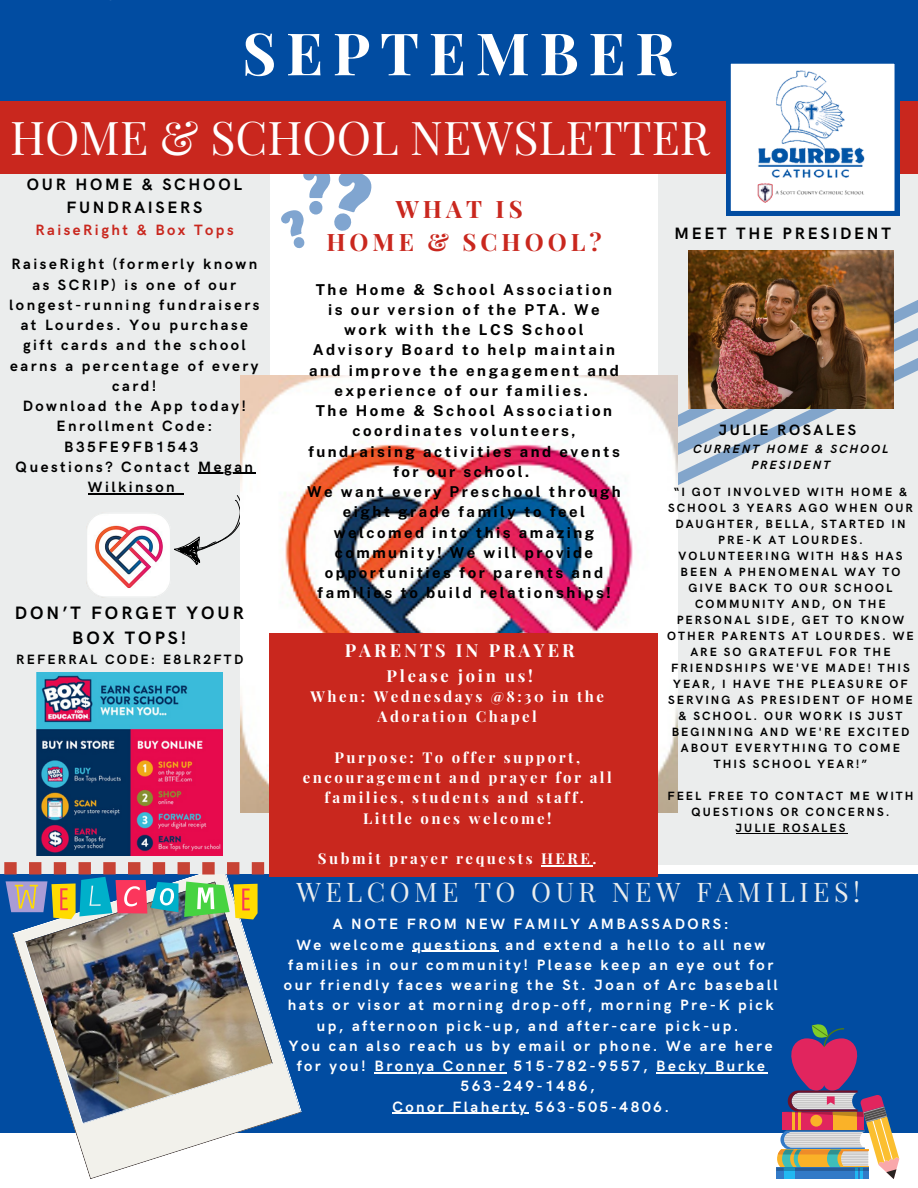
<style>
.page{position:relative;width:918px;height:1188px;background:#fff}
.page>*{position:absolute;margin:0;border:0;box-sizing:border-box;transform-origin:0 0}
.t1{font:700 58.5px "Playfair Display";letter-spacing:.165em;color:#fff}
.t2{font:46.5px "Playfair Display";color:#fff}
.t3{font:27px "Playfair Display";letter-spacing:.165em;color:#ebeded}
.t4{font:700 24px/32.7px "Playfair Display";letter-spacing:.165em;color:#c9271e;text-align:center}
.t5{font:700 18px/24.8px "HK Grotesk";letter-spacing:.165em;color:#000;text-align:center}
.t6{font:700 18px "Playfair Display";letter-spacing:.165em;color:#fff}
.t7{font:700 16.5px/22.5px "HK Grotesk";letter-spacing:.165em;color:#000;text-align:center}
.t8{font:700 16.5px "Playfair Display";letter-spacing:.165em;color:#fff}
.t9{font:700 15px/20.2px "Public Sans";letter-spacing:.165em;color:#000;text-align:center}
.t10{font:700 15px/20.2px "HK Grotesk";letter-spacing:.165em;color:#fff;text-align:center}
.t11{font:700 15px/20.2px "HK Grotesk";letter-spacing:.165em;color:#000;text-align:center}
.t12{font:700 15px/20.2px "Playfair Display";letter-spacing:.165em;color:#fff;text-align:center}
.t13{font:700 15px "HK Grotesk";letter-spacing:.165em;color:#c9271e}
.t14{font:700 13.5px "HK Grotesk";letter-spacing:.165em;color:#000}
.t15{font:700 12px/16px "HK Grotesk";letter-spacing:.165em;color:#000;text-align:center}
.t16{font:italic 700 12px/16px "HK Grotesk";letter-spacing:.165em;color:#000;text-align:center}
</style>
<div class="page">
<div style="left:658px;top:119px;width:260px;height:746px;background:#ebeded"></div>
<div style="left:0;top:0;width:918px;height:119px;background:#014ca1"></div>
<div style="left:0;top:875px;width:918px;height:258px;background:#014ca1"></div>
<svg style="left:12px;top:933px;width:252px;height:246px"></svg>
<img style="left:13px;top:874px;width:289px;height:250px">
<div style="left:0;top:137px;width:270px;height:737px;background:#ebeded"></div>
<svg style="left:281px;top:174px;width:90px;height:74px"></svg>
<div style="left:0;top:101px;width:918px;height:73px;background:#c9271e"></div>
<svg style="left:726px;top:63px;width:173px;height:152px"></svg>
<img style="left:744px;top:69px;width:137px;height:137px">
<img style="left:37px;top:672px;width:186px;height:183px">
<svg style="left:654px;top:309px;width:264px;height:188px"></svg>
<img style="left:688px;top:251px;width:205px;height:158px">
<svg style="left:776px;top:1024px;width:123px;height:155px"></svg>
<svg style="left:0;top:862px;width:264px;height:57px"></svg>
<img style="left:241px;top:376px;width:436px;height:436px">
<div style="left:270px;top:633px;width:388px;height:244px;background:#c9271e"></div>
<hr style="left:412px;top:951px;width:87px;height:1px;background:#fff">
<hr style="left:375px;top:1072px;width:132px;height:1px;background:#fff">
<hr style="left:656px;top:1072px;width:111px;height:1px;background:#fff">
<hr style="left:392px;top:1113px;width:137px;height:1px;background:#fff">
<hr style="left:198px;top:473px;width:58px;height:1px;background:#000">
<svg style="left:86px;top:488px;width:161px;height:110px"></svg>
<hr style="left:736px;top:833px;width:111px;height:1px;background:#000">
<hr style="left:541px;top:865px;width:52px;height:1px;background:#fff">
<p class="t1" style="left:242px;top:12px;width:435px">SEPTEMBER</p>
<p class="t2" style="left:10px;top:105px;width:702px">HOME &amp; SCHOOL NEWSLETTER</p>
<h3 class="t7" style="left:27px;top:174px;width:217px">OUR HOME &amp; SCHOOL<br>FUNDRAISERS</h3>
<p class="t13" style="left:35px;top:222px;width:200px">RaiseRight &amp; Box Tops</p>
<p class="t11" style="left:9px;top:255px;width:252px">RaiseRight (formerly known as SCRIP) is one of our longest-running fundraisers at Lourdes. You purchase gift cards and the school earns a percentage of every card!</p>
<h5 class="t11" style="left:23px;top:396px;width:225px">Download the App today!</h5>
<h6 class="t11" style="left:56px;top:417px;width:157px">Enrollment Code:<br>B35FE9FB1543</h6>
<p class="t11" style="left:16px;top:457px;width:175px">Questions? Contact</p>
<p class="t11" style="left:198px;top:457px;width:56px">Megan</p>
<p class="t11" style="left:88px;top:477px;width:88px">Wilkinson</p>
<p class="t5" style="left:15px;top:602px;width:230px">DON’T FORGET YOUR<br>BOX TOPS!</p>
<p class="t14" style="left:16px;top:652px;width:229px">REFERRAL CODE: E8LR2FTD</p>
<p class="t4" style="left:326px;top:192px;width:277px">WHAT IS<br>HOME &amp; SCHOOL?</p>
<p class="t9" style="left:309px;top:279px;width:311px">The Home &amp; School Association is our version of the PTA. We work with the LCS School<br>Advisory Board to help maintain and improve the engagement and experience of our families.</p>
<p class="t9" style="left:308px;top:401px;width:313px">The Home &amp; School Association coordinates volunteers, fundraising activities and events for our school.</p>
<p class="t9" style="left:307px;top:482px;width:315px">We want every Preschool through eight grade family to feel welcomed into this amazing community! We will provide opportunities for parents and families to build relationships!</p>
<h3 class="t6" style="left:345px;top:638px;width:231px">PARENTS IN PRAYER</h3>
<h3 class="t8" style="left:387px;top:664px;width:148px">Please join us!</h3>
<p class="t12" style="left:311px;top:686px;width:295px">When: Wednesdays @8:30 in the<br>Adoration Chapel</p>
<p class="t12" style="left:303px;top:747px;width:311px">Purpose: To offer support, encouragement and prayer for all families, students and staff.</p>
<p class="t12" style="left:363px;top:807px;width:190px">Little ones welcome!</p>
<p class="t12" style="left:318px;top:848px;width:280px">Submit prayer requests HERE.</p>
<h6 class="t7" style="left:675px;top:223px;width:218px">MEET THE PRESIDENT</h6>
<p class="t11" style="left:719px;top:420px;width:139px">JULIE ROSALES</p>
<p class="t16" style="left:693px;top:441px;width:197px">CURRENT HOME &amp; SCHOOL<br>PRESIDENT</p>
<p class="t15" style="left:667px;top:485px;width:248px">“I GOT INVOLVED WITH HOME &amp;<br>SCHOOL 3 YEARS AGO WHEN OUR<br>DAUGHTER, BELLA, STARTED IN<br>PRE-K AT LOURDES.<br>VOLUNTEERING WITH H&amp;S HAS<br>BEEN A PHENOMENAL WAY TO<br>GIVE BACK TO OUR SCHOOL<br>COMMUNITY AND, ON THE<br>PERSONAL SIDE, GET TO KNOW<br>OTHER PARENTS AT LOURDES. WE<br>ARE SO GRATEFUL FOR THE<br>FRIENDSHIPS WE'VE MADE! THIS<br>YEAR, I HAVE THE PLEASURE OF<br>SERVING AS PRESIDENT OF HOME &amp; SCHOOL. OUR WORK IS JUST<br>BEGINNING AND WE'RE EXCITED<br>ABOUT EVERYTHING TO COME<br>THIS SCHOOL YEAR!”</p>
<p class="t15" style="left:667px;top:789px;width:248px">FEEL FREE TO CONTACT ME WITH<br>QUESTIONS OR CONCERNS.</p>
<p class="t15" style="left:736px;top:821px;width:111px">JULIE ROSALES</p>
<p class="t3" style="left:297px;top:873px;width:565px">WELCOME TO OUR NEW FAMILIES!</p>
<p class="t10" style="left:284px;top:915px;width:495px">A NOTE FROM NEW FAMILY AMBASSADORS:<br>We welcome questions and extend a hello to all new families in our community! Please keep an eye out for our friendly faces wearing the St. Joan of Arc baseball hats or visor at morning drop-off, morning Pre-K pick up, afternoon pick-up, and after-care pick-up.<br>You can also reach us by email or phone. We are here for you! Bronya Conner 515-782-9557, Becky Burke 563-249-1486,<br>Conor Flaherty 563-505-4806.</p>
</div>
